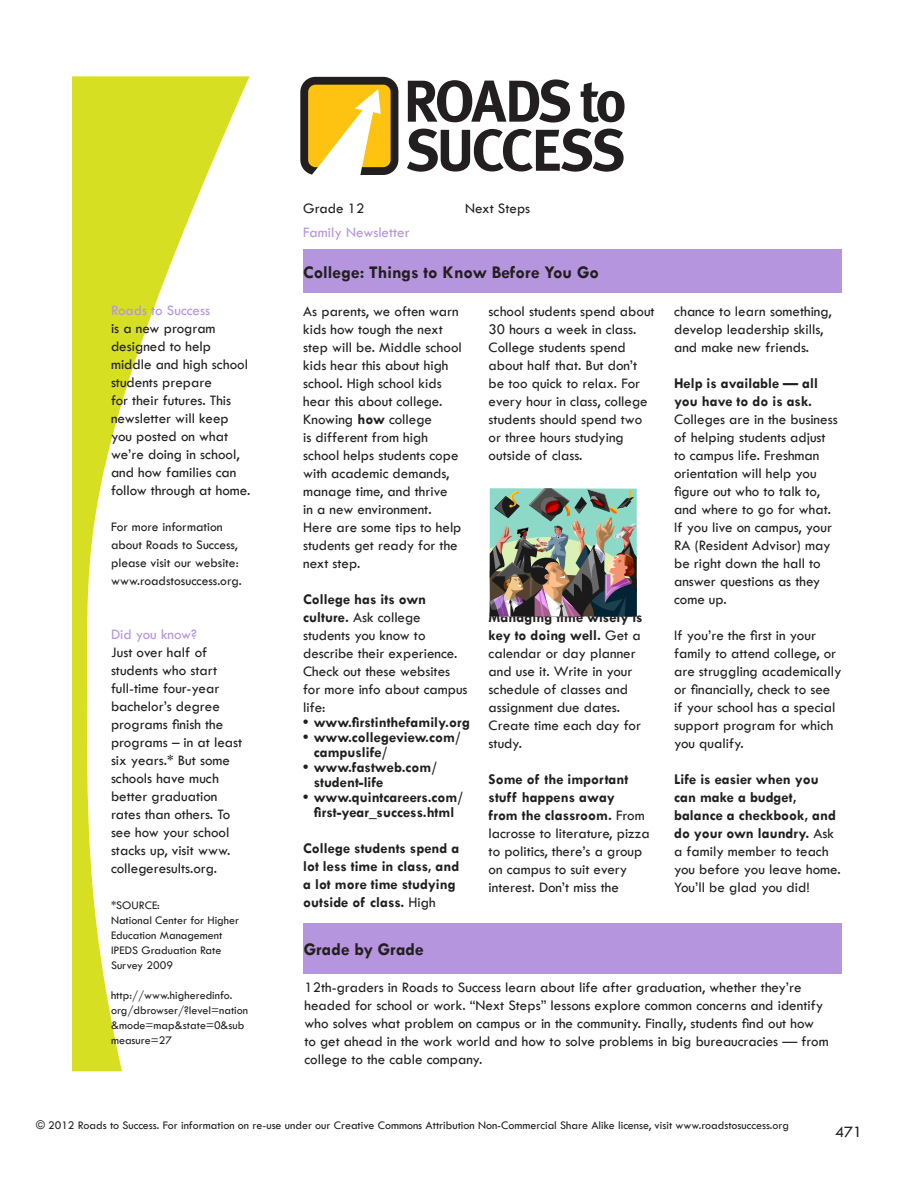
<style>
.page{position:relative;width:918px;height:1188px;background:#fff}
.page>*{position:absolute;margin:0;border:0;box-sizing:border-box;transform-origin:0 0}
.t1{font:700 18px "Tw Cen";color:#231f20}
.Lesson_Front_Page_Te{font:500 16.5px "Tw Cen";color:#231f20}
.t2{font:500 15px/18px "Tw Cen";color:#231f20}
.t3{font:700 15px/18px "Tw Cen";color:#231f20}
.t4{font:500 15px "Tw Cen";color:#b595dd}
.t5{font:500 13.5px/18px "Tw Cen";color:#231f20}
.t6{font:500 12px/15px "Tw Cen";color:#231f20}
.s1{color:#b595dd}
.s2{font-weight:700}
.s3{font-weight:500}
</style>
<div class="page">
<svg style="left:72px;top:76px;width:177px;height:995px"></svg>
<svg style="left:300px;top:77px;width:98px;height:98px"></svg>
<svg style="left:408px;top:79px;width:162px;height:44px"></svg>
<svg style="left:581px;top:82px;width:44px;height:40px"></svg>
<svg style="left:407px;top:129px;width:217px;height:43px"></svg>
<div style="left:303px;top:250px;width:539px;height:43px;background:#b595dd"></div>
<div style="left:304px;top:923px;width:538px;height:51px;background:#b595dd"></div>
<img style="left:490px;top:488px;width:147px;height:129px">
<p class="t2" style="left:111px;top:301px;width:141px"><span class="s1">Roads to Success<br></span>is a new program designed to help middle and high school students prepare<br>for their futures. This newsletter will keep you posted on what we’re doing in school, and how families can follow through at home.</p>
<p class="t5" style="left:111px;top:517px;width:132px">For more information about Roads to Success, please visit our website: www.roadstosuccess.org.</p>
<p class="t4" style="left:111px;top:625px;width:87px">Did you know?</p>
<p class="t2" style="left:111px;top:643px;width:133px">Just over half of students who start full-time four-year bachelor’s degree programs finish the programs – in at least six years.* But some schools have much better graduation rates than others. To see how your school stacks up, visit www. collegeresults.org.</p>
<p class="t6" style="left:111px;top:897px;width:50px">*SOURCE:</p>
<p class="t6" style="left:111px;top:912px;width:130px">National Center for Higher<br>Education Management<br>IPEDS Graduation Rate<br>Survey 2009</p>
<p class="t6" style="left:111px;top:987px;width:139px">http://www.higheredinfo. org/dbrowser/?level=nation &amp;mode=map&amp;state=0&amp;sub measure=27</p>
<p class="t2" style="left:303px;top:199px;width:63px">Grade 12</p>
<p class="t2" style="left:465px;top:199px;width:67px">Next Steps</p>
<p class="t4" style="left:303px;top:224px;width:108px">Family Newsletter</p>
<p class="t1" style="left:303px;top:261px;width:297px">College: Things to Know Before You Go</p>
<p class="t2" style="left:303px;top:302px;width:160px">As parents, we often warn kids how tough the next step will be. Middle school kids hear this about high school. High school kids hear this about college.<br>Knowing <span class="s2">how</span> college<br>is different from high school helps students cope with academic demands, manage time, and thrive<br>in a new environment.<br>Here are some tips to help students get ready for the next step.</p>
<p class="t2" style="left:303px;top:590px;width:166px"><span class="s2">College has its own culture.</span> Ask college students you know to describe their experience.<br>Check out these websites for more info about campus life:</p>
<p class="t3" style="left:303px;top:713px;width:168px">• www.firstinthefamily.org</p>
<p class="t3" style="left:314px;top:729px;width:148px;line-height:15px;text-indent:-10px">• www.collegeview.com/ campuslife/</p>
<p class="t3" style="left:314px;top:759px;width:125px;line-height:15px;text-indent:-10px">• www.fastweb.com/ student-life</p>
<p class="t3" style="left:303px;top:789px;width:161px;line-height:15px;text-align:center">• www.quintcareers.com/ first-year_success.html</p>
<p class="t3" style="left:303px;top:839px;width:158px">College students spend a lot less time in class, and a lot more time studying outside of class. <span class="s3">High</span></p>
<p class="t2" style="left:489px;top:302px;width:168px">school students spend about<br>30 hours a week in class.<br>College students spend about half that. But don’t be too quick to relax. For every hour in class, college students should spend two or three hours studying outside of class.</p>
<p class="t2" style="left:489px;top:608px;width:156px"><span class="s2">Managing time wisely is key to doing well.</span> Get a calendar or day planner and use it. Write in your schedule of classes and assignment due dates.<br>Create time each day for study.</p>
<p class="t2" style="left:489px;top:770px;width:163px"><span class="s2">Some of the important stuff happens away<br>from the classroom.</span> From lacrosse to literature, pizza to politics, there’s a group on campus to suit every interest. Don’t miss the</p>
<p class="t2" style="left:674px;top:302px;width:159px">chance to learn something, develop leadership skills, and make new friends.</p>
<p class="t2" style="left:674px;top:374px;width:165px"><span class="s2">Help is available — all you have to do is ask.<br></span>Colleges are in the business of helping students adjust to campus life. Freshman orientation will help you figure out who to talk to, and where to go for what.<br>If you live on campus, your<br>RA (Resident Advisor) may be right down the hall to answer questions as they come up.</p>
<p class="t2" style="left:674px;top:626px;width:169px">If you’re the first in your family to attend college, or are struggling academically or financially, check to see if your school has a special support program for which you qualify.</p>
<p class="t3" style="left:674px;top:770px;width:168px">Life is easier when you can make a budget, balance a checkbook, and do your own laundry. <span class="s3">Ask a family member to teach you before you leave home.<br>You’ll be glad you did!</span></p>
<p class="t1" style="left:304px;top:938px;width:122px">Grade by Grade</p>
<p class="t2" style="left:304px;top:978px;width:526px">12th-graders in Roads to Success learn about life after graduation, whether they’re headed for school or work. “Next Steps” lessons explore common concerns and identify who solves what problem on campus or in the community. Finally, students find out how to get ahead in the work world and how to solve problems in big bureaucracies — from college to the cable company.</p>
<p class="t6" style="left:36px;top:1117px;width:755px">© 2012 Roads to Success. For information on re-use under our Creative Commons Attribution Non-Commercial Share Alike license, visit www.roadstosuccess.org</p>
<p class="Lesson_Front_Page_Te" style="left:835px;top:1122px;width:29px">471</p>
</div>
